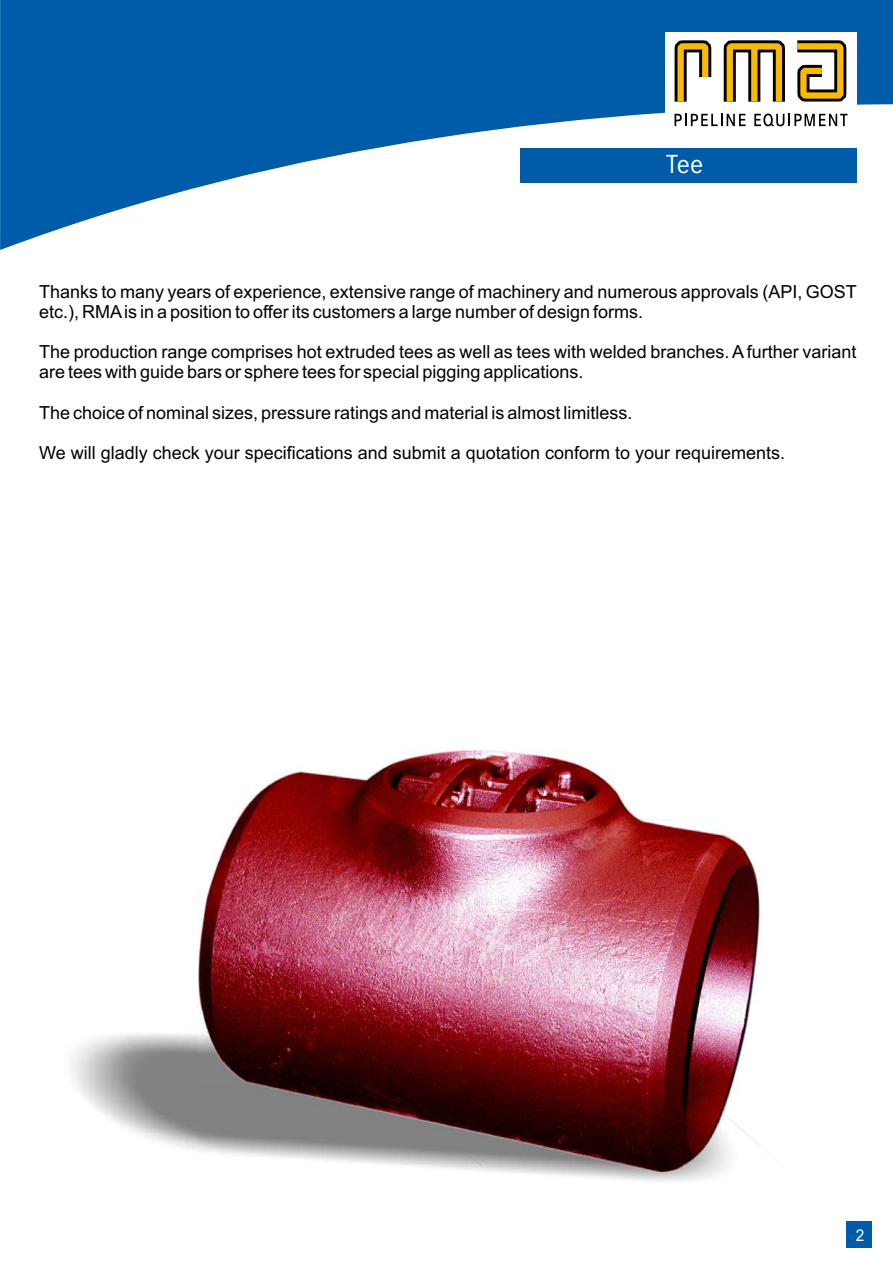
<style>
.page{position:relative;width:893px;height:1263px;background:#fff}
.page>*{position:absolute;margin:0;border:0;box-sizing:border-box;transform-origin:0 0}
.t1{font:27.15px "Corporate S";color:#fff}
.t2{font:18px/20.1px "Arial";color:#000}
.t3{font:16.2px "Arial";color:#fff;scale:.95 1}
</style>
<div class="page">
<div style="left:846px;top:1222px;width:25px;height:26px;background:#005ca8"></div>
<svg style="left:0;top:0;width:893px;height:250px;fill:#005ca8"></svg>
<div style="left:665px;top:32px;width:192px;height:102px;background:#fff"></div>
<svg style="left:674px;top:40px;width:174px;height:86px"></svg>
<div style="left:520px;top:148px;width:337px;height:34px;background:#005ca8"></div>
<img style="left:198px;top:750px;width:563px;height:423px">
<h1 class="t1" style="left:666px;top:155px;width:39px">Tee</h1>
<p class="t2" style="left:39px;top:283px;width:819px">Thanks to many years of experience, extensive range of machinery and numerous approvals (API, GOST etc.), RMAis in a position to offer its customers a large number of design forms.</p>
<p class="t2" style="left:39px;top:344px;width:819px">The production range comprises hot extruded tees as well as tees with welded branches. Afurther variant are tees with guide bars or sphere tees for special pigging applications.</p>
<p class="t2" style="left:39px;top:404px;width:595px">The choice of nominal sizes, pressure ratings and material is almost limitless.</p>
<p class="t2" style="left:39px;top:444px;width:747px">We will gladly check your specifications and submit a quotation conform to your requirements.</p>
<p class="t3" style="left:856px;top:1229px;width:11px">2</p>
</div>
